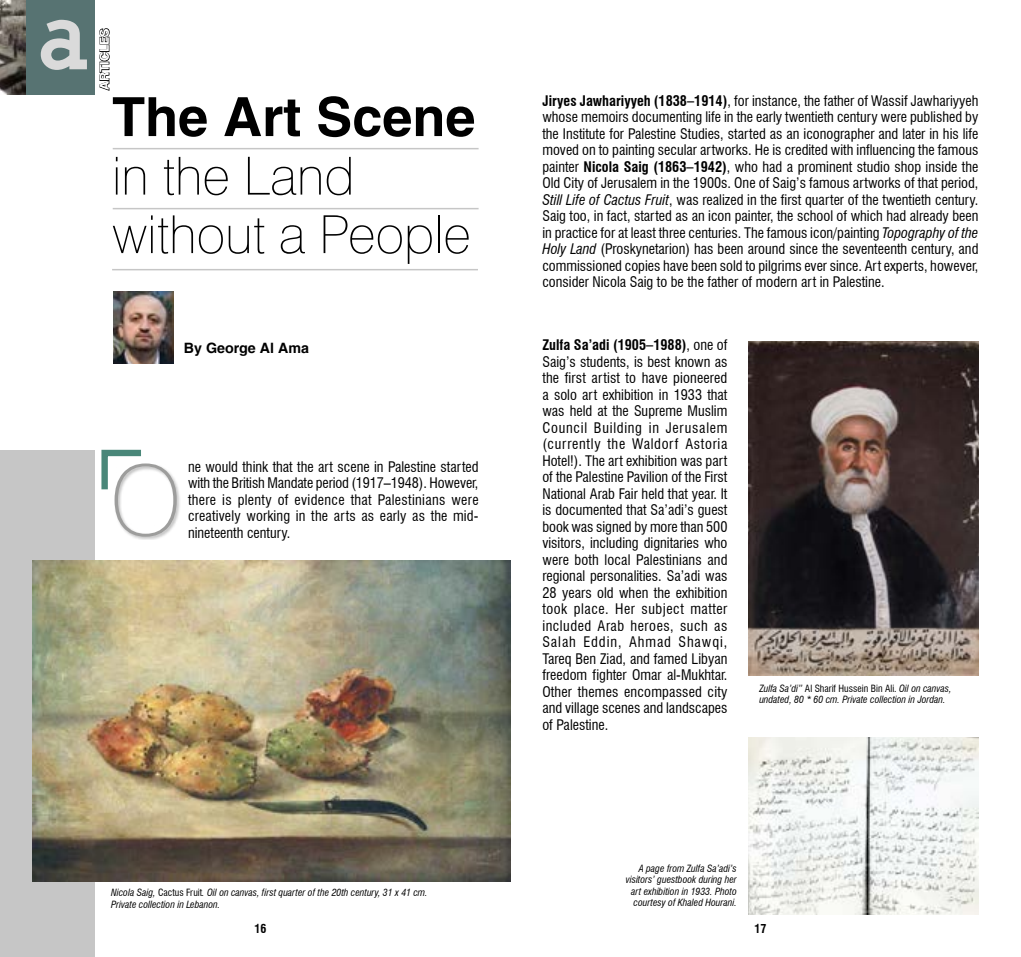
<style>
.page{position:relative;width:1021px;height:957px;background:#fff}
.page>*{position:absolute;margin:0;border:0;box-sizing:border-box;transform-origin:0 0}
.t1{font:100 97.5px "Swiss 721 BT";color:#9d9d9c}
.t2{font:900 90px "Nilland";color:#dadada}
.t3{font:700 54px "Switzerland";color:#000}
.t4{font:100 52.5px/58.5px "Swiss 721 BT";color:#000}
.t5{font:condensed 14.25px/16.5px "Swiss 721 BT";color:#000;text-align:justify}
.t6{font:700 14.25px "Switzerland";color:#000}
.t7{font:700 12.45px "Switzerland";color:#fff}
.t8{font:700 condensed 12px "Swiss 721 BT";color:#000}
.t9{font:italic condensed 9.75px/11.2px "Swiss 721 BT";color:#000}
.s1{font-style:normal}
.s2{font-weight:700}
.s3{font-style:italic}
</style>
<div class="page">
<div style="left:0;top:0;width:95px;height:95px;background:#577372"></div>
<img style="left:0;top:0;width:26px;height:95px">
<svg style="left:99px;top:28px;width:11px;height:63px"></svg>
<hr style="left:113px;top:148px;width:365px;height:1px;background:#c6c6c6">
<hr style="left:113px;top:208px;width:365px;height:1px;background:#c6c6c6">
<hr style="left:112px;top:269px;width:366px;height:1px;background:#c6c6c6">
<img style="left:114px;top:292px;width:59px;height:72px">
<div style="left:0;top:451px;width:95px;height:506px;background:#c6c6c6"></div>
<svg style="left:101px;top:449px;width:40px;height:41px"></svg>
<div style="left:115px;top:464px;width:66px;height:75px;background:#000;opacity:.25"></div>
<img style="left:32px;top:561px;width:478px;height:320px">
<img style="left:748px;top:342px;width:230px;height:334px">
<img style="left:748px;top:737px;width:230px;height:177px">
<h2 class="t2" style="left:39px;top:-21px;width:52px">a</h2>
<p class="t7" style="left:97px;top:90px;width:64px;rotate:-90deg">ARTICLES</p>
<h3 class="t3" style="left:112px;top:84px;width:365px">The Art Scene</h3>
<h3 class="t4" style="left:112px;top:146px;width:360px">in the Land without a People</h3>
<p class="t6" style="left:184px;top:340px;width:127px">By George Al Ama</p>
<h1 class="t1" style="left:109px;top:441px;width:74px">O</h1>
<p class="t5" style="left:188px;top:458px;width:292px">ne would think that the art scene in Palestine started with the British Mandate period (1917–1948). However, there is plenty of evidence that Palestinians were creatively working in the arts as early as the mid-</p>
<p class="t5" style="left:188px;top:524px;width:104px">nineteenth century.</p>
<p class="t9" style="left:111px;top:887px;width:318px">Nicola Saig, <span class="s1">Cactus Fruit</span>. Oil on canvas, first quarter of the 20th century, 31 x 41 cm.<br>Private collection in Lebanon.</p>
<p class="t5" style="left:542px;top:92px;width:437px"><span class="s2">Jiryes Jawhariyyeh (1838–1914)</span>, for instance, the father of Wassif Jawhariyyeh whose memoirs documenting life in the early twentieth century were published by the Institute for Palestine Studies, started as an iconographer and later in his life moved on to painting secular artworks. He is credited with influencing the famous painter <span class="s2">Nicola Saig (1863–1942)</span>, who had a prominent studio shop inside the Old City of Jerusalem in the 1900s. One of Saig’s famous artworks of that period, <span class="s3">Still Life of Cactus Fruit</span>, was realized in the first quarter of the twentieth century.<br>Saig too, in fact, started as an icon painter, the school of which had already been in practice for at least three centuries. The famous icon/painting <span class="s3">Topography of the Holy Land</span> (Proskynetarion) has been around since the seventeenth century, and commissioned copies have been sold to pilgrims ever since. Art experts, however, consider Nicola Saig to be the father of modern art in Palestine.</p>
<p class="t5" style="left:542px;top:337px;width:187px"><span class="s2">Zulfa Sa’adi (1905–1988)</span>, one of Saig’s students, is best known as the first artist to have pioneered a solo art exhibition in 1933 that was held at the Supreme Muslim Council Building in Jerusalem (currently the Waldorf Astoria Hotel!). The art exhibition was part of the Palestine Pavilion of the First National Arab Fair held that year. It is documented that Sa’adi’s guest book was signed by more than 500 visitors, including dignitaries who were both local Palestinians and regional personalities. Sa’adi was 28 years old when the exhibition took place. Her subject matter included Arab heroes, such as Salah Eddin, Ahmad Shawqi, Tareq Ben Ziad, and famed Libyan freedom fighter Omar al-Mukhtar.<br>Other themes encompassed city and village scenes and landscapes of Palestine.</p>
<p class="t9" style="left:759px;top:683px;width:194px">Zulfa Sa’di” <span class="s1">Al Sharif Hussein Bin Ali.</span> Oil on canvas, undated, 80 * 60 cm. Private collection in Jordan.</p>
<p class="t9" style="left:625px;top:863px;width:113px;text-align:right">A page from Zulfa Sa’adi’s visitors’ guestbook during her art exhibition in 1933. Photo courtesy of Khaled Hourani.</p>
<p class="t8" style="left:254px;top:921px;width:13px">16</p>
<p class="t8" style="left:754px;top:921px;width:13px">17</p>
</div>
